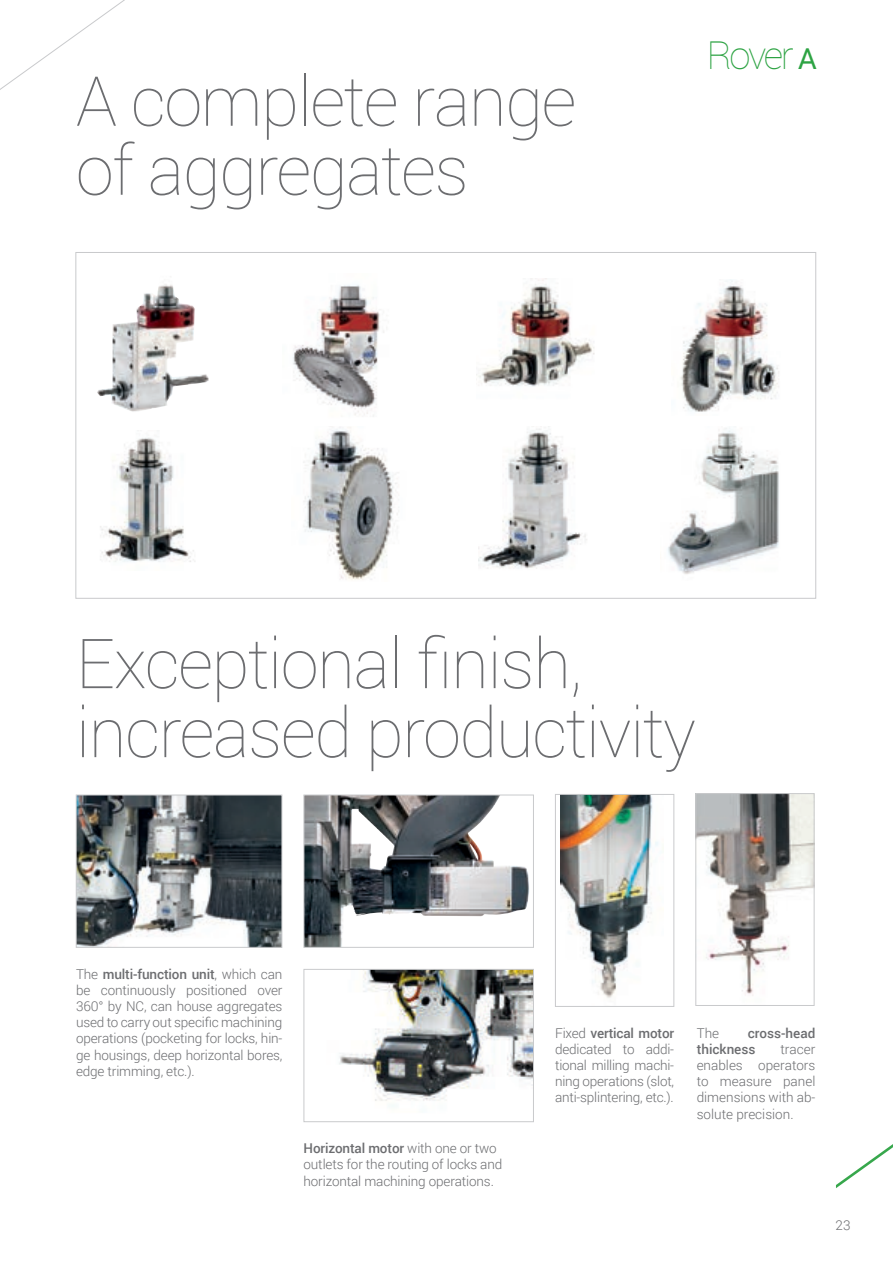
<style>
.page{position:relative;width:893px;height:1263px;background:#fff}
.page>*{position:absolute;margin:0;border:0;box-sizing:border-box;transform-origin:0 0}
.t1{font:100 69px/69px "Roboto";letter-spacing:-.02em;color:#6c6d70}
.t2{font:100 38.4px "Roboto";letter-spacing:-.065em;color:#2da343}
.t3{font:300 13.5px/16.2px "Roboto";letter-spacing:-.01em;color:#6c6d70;text-align:justify}
.t4{font:500 13.5px/16.2px "Roboto";color:#6c6d70}
.s1{font-weight:400;font-size:28.8px}
.s2{font-weight:500}
</style>
<div class="page">
<svg style="left:836px;top:1144px;width:57px;height:44px"></svg>
<img style="left:78px;top:797px;width:202px;height:149px">
<div style="left:76px;top:795px;width:206px;height:153px;border:1px solid #c9cacc"></div>
<div style="left:75px;top:252px;width:741px;height:347px;background:#fff;border:1px solid #c9cacc"></div>
<img style="left:100px;top:437px;width:95px;height:125px">
<img style="left:97px;top:284px;width:112px;height:128px">
<img style="left:479px;top:426px;width:108px;height:143px">
<img style="left:303px;top:426px;width:96px;height:154px">
<img style="left:667px;top:428px;width:112px;height:146px">
<img style="left:478px;top:278px;width:117px;height:109px">
<img style="left:680px;top:279px;width:99px;height:133px">
<img style="left:293px;top:285px;width:91px;height:132px">
<img style="left:697px;top:795px;width:115px;height:201px">
<div style="left:695px;top:793px;width:119px;height:213px;border:1px solid #c9cacc"></div>
<img style="left:561px;top:796px;width:97px;height:202px">
<div style="left:555px;top:794px;width:119px;height:213px;border:1px solid #c9cacc"></div>
<img style="left:306px;top:797px;width:223px;height:149px">
<div style="left:304px;top:795px;width:230px;height:153px;border:1px solid #c9cacc"></div>
<img style="left:339px;top:971px;width:193px;height:136px">
<div style="left:304px;top:969px;width:230px;height:153px;border:1px solid #c9cacc"></div>
<h1 class="t1" style="left:76px;top:64px;width:502px">A complete range of aggregates</h1>
<h2 class="t2" style="left:707px;top:29px;width:112px">Rover <span class="s1">A</span></h2>
<h1 class="t1" style="left:76px;top:627px;width:621px">Exceptional finish, increased productivity</h1>
<p class="t3" style="left:76px;top:965px;width:208px">The <span class="s2">multi-function unit</span>, which can be continuously positioned over 360° by NC, can house aggregates used to carry out specific machining operations (pocketing for locks, hin&shy;ge housings, deep horizontal bores, edge trimming, etc.).</p>
<p class="t3" style="left:304px;top:1140px;width:200px;text-align:left"><span class="s2">Horizontal motor</span> with one or two outlets for the routing of locks and horizontal machining operations.</p>
<p class="t3" style="left:555px;top:1024px;width:121px">Fixed <span class="s2">vertical motor </span>dedicated to addi&shy;tional milling machi&shy;ning operations (slot, anti-splintering, etc.).</p>
<p class="t4" style="left:697px;top:1024px;width:120px;text-indent:51px">cross-head thickness</p>
<p class="t3" style="left:697px;top:1024px;width:24px">The</p>
<p class="t3" style="left:697px;top:1040px;width:120px;text-indent:84px">tracer enables operators to measure panel dimensions with ab&shy;solute precision.</p>
<p class="t3" style="left:836px;top:1216px;width:16px">23</p>
</div>
